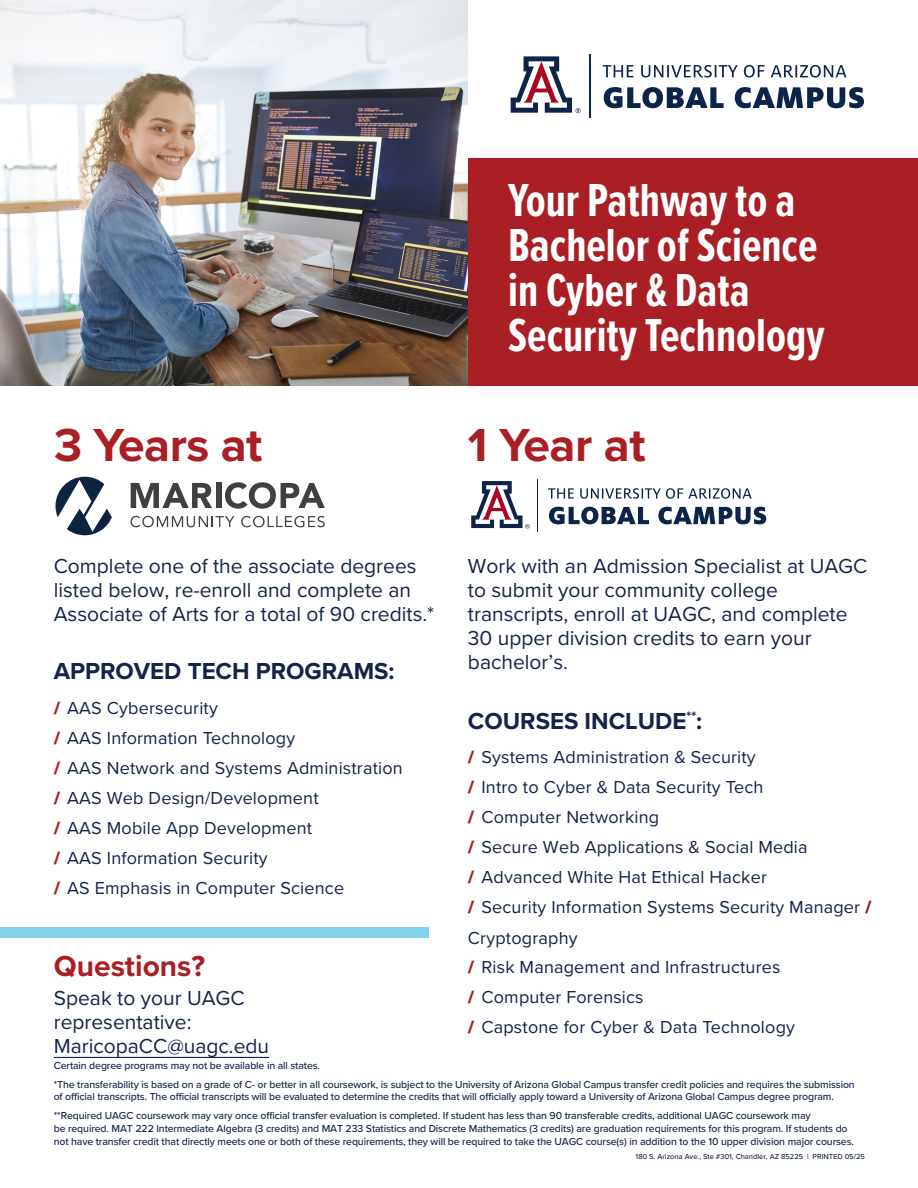
<style>
.page{position:relative;width:918px;height:1188px;background:#fff}
.page>*{position:absolute;margin:0;border:0;box-sizing:border-box;transform-origin:0 0}
.t1{font:700 48px/45px "Proxima Nova Ex Cn";color:#fff}
.t2{font:700 48px "Proxima Nova";letter-spacing:-.01em;color:#aa1f23}
.t3{font:700 30px "Proxima Nova";color:#aa1f23}
.t4{font:700 24px "Proxima Nova";color:#14234a}
.t5{font:21px/24px "Proxima Nova";color:#14234a}
.t6{font:18px/30px "Proxima Nova";letter-spacing:.01em;color:#14234a}
.t7{font:500 10.5px/18.3px "Proxima Nova";letter-spacing:-.01em;color:#14234a}
.t8{font:500 7.5px "Proxima Nova";color:#14234a}
.s1{font-weight:900;color:#aa1f23}
</style>
<div class="page">
<div style="left:468px;top:158px;width:450px;height:227px;background:#aa1f23"></div>
<img style="left:0;top:0;width:468px;height:385px">
<svg style="left:604px;top:87px;width:260px;height:21px"></svg>
<svg style="left:603px;top:65px;width:244px;height:13px"></svg>
<svg style="left:510px;top:56px;width:71px;height:58px"></svg>
<hr style="left:589px;top:54px;width:1px;height:64px;background:#0d244a">
<svg style="left:56px;top:477px;width:56px;height:58px"></svg>
<svg style="left:131px;top:483px;width:81px;height:25px"></svg>
<div style="left:216px;top:483px;width:5px;height:25px;background:#404042"></div>
<svg style="left:225px;top:482px;width:100px;height:27px"></svg>
<svg style="left:131px;top:516px;width:103px;height:11px"></svg>
<svg style="left:241px;top:516px;width:84px;height:11px"></svg>
<svg style="left:549px;top:507px;width:217px;height:17px"></svg>
<svg style="left:548px;top:488px;width:204px;height:11px"></svg>
<svg style="left:471px;top:481px;width:59px;height:48px"></svg>
<hr style="left:537px;top:479px;width:1px;height:53px;background:#0d244a">
<hr style="left:54px;top:1057px;width:215px;height:1px;background:#14234a">
<div style="left:0;top:928px;width:429px;height:10px;background:#81d3eb"></div>
<p class="t2" style="left:54px;top:409px;width:210px">3 Years at</p>
<p class="t1" style="left:508px;top:177px;width:318px">Your Pathway to a<br>Bachelor of Science in Cyber &amp; Data<br>Security Technology</p>
<p class="t2" style="left:468px;top:409px;width:179px">1 Year at</p>
<p class="t5" style="left:54px;top:553px;width:382px">Complete one of the associate degrees listed below, re-enroll and complete an<br>Associate of Arts for a total of 90 credits.*</p>
<p class="t5" style="left:468px;top:553px;width:401px">Work with an Admission Specialist at UAGC to submit your community college transcripts, enroll at UAGC, and complete 30 upper division credits to earn your bachelor’s.</p>
<p class="t4" style="left:54px;top:653px;width:342px">APPROVED TECH PROGRAMS:</p>
<p class="t6" style="left:54px;top:692px;width:351px"><span class="s1">/</span> AAS Cybersecurity<br><span class="s1">/</span> AAS Information Technology<br><span class="s1">/</span> AAS Network and Systems Administration <span class="s1">/</span> AAS Web Design/Development<br><span class="s1">/</span> AAS Mobile App Development<br><span class="s1">/</span> AAS Information Security<br><span class="s1">/</span> AS Emphasis in Computer Science</p>
<p class="t4" style="left:468px;top:703px;width:236px">COURSES INCLUDE<sup>**</sup>:</p>
<p class="t6" style="left:468px;top:742px;width:405px"><span class="s1">/</span> Systems Administration &amp; Security<br><span class="s1">/</span> Intro to Cyber &amp; Data Security Tech<br><span class="s1">/</span> Computer Networking<br><span class="s1">/</span> Secure Web Applications &amp; Social Media<br><span class="s1">/</span> Advanced White Hat Ethical Hacker<br><span class="s1">/</span> Security Information Systems Security Manager <span class="s1">/ </span>Cryptography<br><span class="s1">/</span> Risk Management and Infrastructures<br><span class="s1">/</span> Computer Forensics<br><span class="s1">/</span> Capstone for Cyber &amp; Data Technology</p>
<p class="t3" style="left:54px;top:944px;width:153px">Questions?</p>
<p class="t5" style="left:54px;top:986px;width:217px">Speak to your UAGC representative:<br>MaricopaCC@uagc.edu</p>
<p class="t7" style="left:54px;top:1056px;width:803px">Certain degree programs may not be available in all states.<br>*The transferability is based on a grade of C- or better in all coursework, is subject to the University of Arizona Global Campus transfer credit policies and requires the submission</p>
<p class="t7" style="left:54px;top:1086px;width:782px;line-height:19.4px">of official transcripts. The official transcripts will be evaluated to determine the credits that will officially apply toward a University of Arizona Global Campus degree program. **Required UAGC coursework may vary once official transfer evaluation is completed. If student has less than 90 transferable credits, additional UAGC coursework may</p>
<p class="t7" style="left:54px;top:1122px;width:802px;line-height:12.6px">be required. MAT 222 Intermediate Algebra (3 credits) and MAT 233 Statistics and Discrete Mathematics (3 credits) are graduation requirements for this program. If students do not have transfer credit that directly meets one or both of these requirements, they will be required to take the UAGC course(s) in addition to the 10 upper division major courses.</p>
<p class="t8" style="left:636px;top:1151px;width:231px">180 S. Arizona Ave., Ste #301, Chandler, AZ 85225 | PRINTED 05/25</p>
</div>
